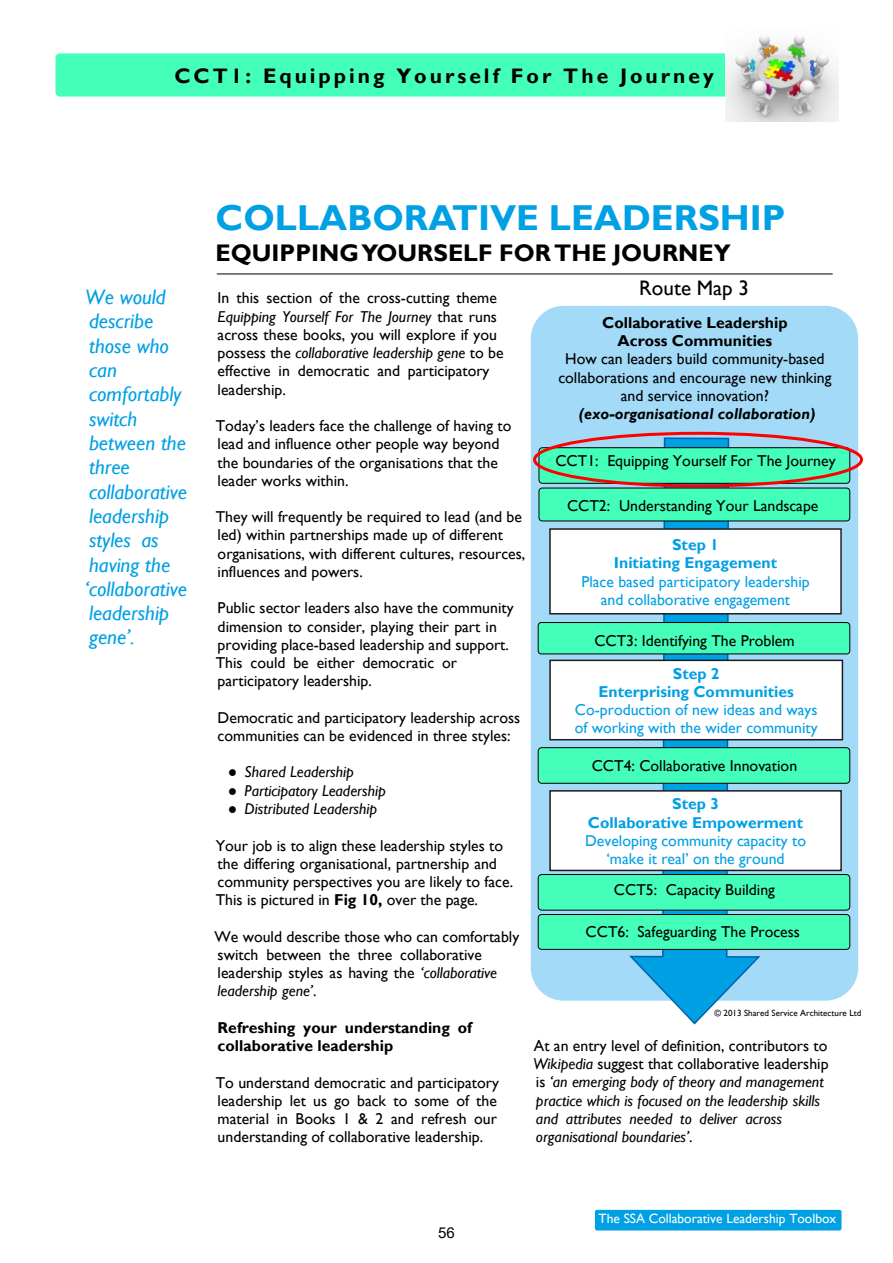
<style>
.page{position:relative;width:893px;height:1263px;background:#fff}
.page>*{position:absolute;margin:0;border:0;box-sizing:border-box;transform-origin:0 0}
.t1{font:700 36px "Gill Sans";color:#00a0e4}
.t2{font:700 24px "Gill Sans";color:#000}
.t3{font:italic 21px/24.3px "Gill Sans";color:#00a0e4}
.t4{font:700 21px "Gill Sans";letter-spacing:.145em;color:#000}
.t5{font:21px "Gill Sans";color:#000}
.t6{font:15.75px/18.3px "Gill Sans";color:#000}
.t7{font:italic 15.75px/18.3px "Gill Sans";color:#000}
.t8{font:15.75px/18.3px "Gill Sans";color:#00a0e4;text-align:center}
.t9{font:700 15.75px/18.3px "Gill Sans";color:#000}
.t10{font:700 15.75px/18.3px "Gill Sans";color:#00a0e4;text-align:center}
.t11{font:italic 700 15.75px "Gill Sans";color:#000}
.t12{font:15px "Arial";color:#000}
.t13{font:13.5px "Gill Sans";color:#fff}
.t14{font:9px "Gill Sans";color:#000}
.s1{font-style:italic}
.s2{font-family:"Times New Roman"}
.s3{font-family:"Times New Roman";font-style:normal}
.s4{font-weight:700}
.s5{font-style:normal}
</style>
<div class="page">
<div style="left:56px;top:53px;width:783px;height:44px;background:#43ffba;border-radius:4px"></div>
<img style="left:726px;top:36px;width:113px;height:86px">
<div style="left:595px;top:1210px;width:246px;height:20px;background:#00a0e4;border-radius:2px"></div>
<hr style="left:217px;top:274px;width:616px;height:1px;background:#000">
<div style="left:531px;top:306px;width:327px;height:695px;background:#a2daf7;border-radius:33px"></div>
<svg style="left:627px;top:437px;width:135px;height:588px"></svg>
<div style="left:550px;top:529px;width:291px;height:85px;background:#fff"></div>
<div style="left:549px;top:528px;width:293px;height:86px;border:2px solid #1d1c1c"></div>
<div style="left:550px;top:660px;width:292px;height:80px;background:#fff"></div>
<div style="left:549px;top:660px;width:294px;height:80px;border:2px solid #1d1c1c"></div>
<div style="left:550px;top:791px;width:291px;height:79px;background:#fff"></div>
<div style="left:549px;top:790px;width:293px;height:81px;border:2px solid #1d1c1c"></div>
<div style="left:539px;top:447px;width:311px;height:37px;background:#43ffba;border:1px solid #000;border-radius:4px"></div>
<div style="left:539px;top:488px;width:311px;height:33px;background:#43ffba;border:1px solid #000;border-radius:3px"></div>
<div style="left:538px;top:622px;width:312px;height:32px;background:#43ffba;border:1px solid #000;border-radius:3px"></div>
<div style="left:538px;top:747px;width:312px;height:37px;background:#43ffba;border:1px solid #000;border-radius:4px"></div>
<div style="left:538px;top:874px;width:312px;height:36px;background:#43ffba;border:1px solid #000;border-radius:4px"></div>
<div style="left:538px;top:914px;width:312px;height:36px;background:#43ffba;border:1px solid #000;border-radius:3px"></div>
<div style="left:533px;top:432px;width:330px;height:55px;border:3px solid #f00;border-radius:50%"></div>
<h3 class="t4" style="left:174px;top:68px;width:541px">CCT1: Equipping Yourself For The Journey</h3>
<h1 class="t1" style="left:216px;top:205px;width:571px">COLLABORATIVE LEADERSHIP</h1>
<h2 class="t2" style="left:216px;top:245px;width:517px">EQUIPPING YOURSELF FOR THE JOURNEY</h2>
<h3 class="t3" style="left:85px;top:287px;width:103px">We would describe those who can comfortably switch between the three collaborative leadership styles as having the ‘collaborative leadership gene’.</h3>
<h3 class="t5" style="left:639px;top:281px;width:111px">Route Map 3</h3>
<p class="t6" style="left:218px;top:291px;width:287px">In this section of the cross-cutting theme <span class="s1">Equipping Yourself For The Journey</span> that runs across these books, you will explore if you possess the <span class="s1">collaborative leadership gene</span> to be effective in democratic and participatory leadership.</p>
<p class="t6" style="left:216px;top:418px;width:297px">Today’s leaders face the challenge of having to lead and influence other people way beyond the boundaries of the organisations that the leader works within.</p>
<p class="t6" style="left:216px;top:509px;width:311px">They will frequently be required to lead (and be led) within partnerships made up of different organisations, with different cultures, resources, influences and powers.</p>
<p class="t6" style="left:216px;top:601px;width:299px">Public sector leaders also have the community dimension to consider, playing their part in providing place-based leadership and support.<br>This could be either democratic or participatory leadership.</p>
<p class="t6" style="left:218px;top:710px;width:304px">Democratic and participatory leadership across communities can be evidenced in three styles:</p>
<p class="t7" style="left:228px;top:765px;width:128px"><span class="s2">●</span> Shared Leadership</p>
<p class="t7" style="left:228px;top:783px;width:160px"><span class="s2">●</span> Participatory Leadership</p>
<p class="t7" style="left:228px;top:801px;width:151px"><span class="s3">●</span> Distributed Leadership</p>
<p class="t6" style="left:216px;top:838px;width:299px">Your job is to align these leadership styles to the differing organisational, partnership and community perspectives you are likely to face.<br>This is pictured in <span class="s4">Fig 10,</span> over the page.</p>
<p class="t6" style="left:214px;top:929px;width:306px">We would describe those who can comfortably switch between the three collaborative leadership styles as having the <span class="s1">‘collaborative leadership gene’</span>.</p>
<p class="t9" style="left:218px;top:1020px;width:256px">Refreshing your understanding of collaborative leadership</p>
<p class="t6" style="left:216px;top:1075px;width:285px">To understand democratic and participatory leadership let us go back to some of the material in Books 1 &amp; 2 and refresh our understanding of collaborative leadership.</p>
<p class="t9" style="left:602px;top:315px;width:187px;text-align:center">Collaborative Leadership<br>Across Communities</p>
<p class="t6" style="left:558px;top:352px;width:275px;text-align:center">How can leaders build community-based collaborations and encourage new thinking and service innovation?</p>
<p class="t11" style="left:579px;top:408px;width:238px">(exo-organisational collaboration)</p>
<p class="t6" style="left:555px;top:453px;width:282px">CCT1: Equipping Yourself For The Journey</p>
<p class="t6" style="left:567px;top:498px;width:253px">CCT2: Understanding Your Landscape</p>
<p class="t10" style="left:614px;top:537px;width:165px">Step 1<br>Initiating Engagement</p>
<p class="t8" style="left:581px;top:574px;width:230px">Place based participatory leadership and collaborative engagement</p>
<p class="t6" style="left:594px;top:633px;width:202px">CCT3: Identifying The Problem</p>
<p class="t10" style="left:598px;top:666px;width:197px">Step 2<br>Enterprising Communities</p>
<p class="t8" style="left:575px;top:702px;width:244px;text-align:left">Co-production of new ideas and ways of working with the wider community</p>
<p class="t6" style="left:592px;top:758px;width:207px">CCT4: Collaborative Innovation</p>
<p class="t10" style="left:588px;top:796px;width:217px">Step 3<br>Collaborative Empowerment</p>
<p class="t8" style="left:585px;top:833px;width:222px">Developing community capacity to ‘make it real’ on the ground</p>
<p class="t6" style="left:614px;top:882px;width:163px">CCT5: Capacity Building</p>
<p class="t6" style="left:586px;top:924px;width:216px">CCT6: Safeguarding The Process</p>
<p class="t14" style="left:714px;top:1010px;width:148px">© 2013 Shared Service Architecture Ltd</p>
<p class="t7" style="left:533px;top:1038px;width:297px"><span class="s5">At an entry level of definition, contributors to </span>Wikipedia <span class="s5">suggest that collaborative leadership is</span> ‘an emerging body of theory and management practice which is focused on the leadership skills and attributes needed to deliver across organisational boundaries’<span class="s5">.</span></p>
<p class="t12" style="left:438px;top:1227px;width:18px">56</p>
<p class="t13" style="left:598px;top:1214px;width:239px">The SSA Collaborative Leadership Toolbox</p>
</div>
